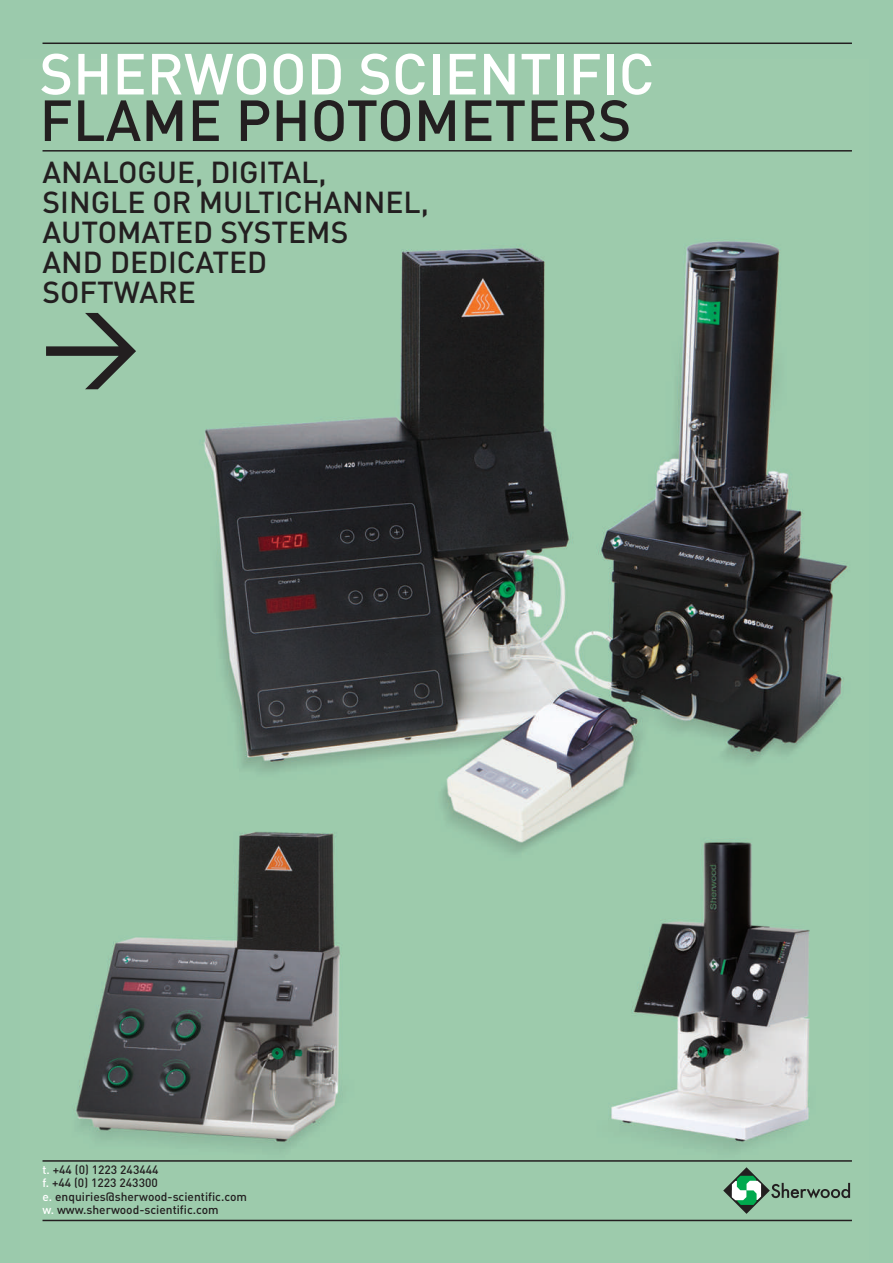
<style>
.page{position:relative;width:893px;height:1263px;background:#9bcaac}
.page>*{position:absolute;margin:0;border:0;box-sizing:border-box;transform-origin:0 0}
.t1{font:500 57px "DIN";color:#fff}
.t2{font:500 57px "DIN";color:#231f20}
.t3{font:500 30px/30px "DIN";color:#231f20}
.t4{font:500 12px/13.5px "DIN";color:#231f20}
.s1{color:#fff}
</style>
<div class="page">
<img style="left:42px;top:150px;width:810px;height:1072px">
<hr style="left:43px;top:1220px;width:809px;height:1px;background:#231f20">
<hr style="left:43px;top:1160px;width:809px;height:2px;background:#231f20">
<svg style="left:723px;top:1167px;width:127px;height:47px"></svg>
<hr style="left:43px;top:150px;width:809px;height:2px;background:#231f20">
<hr style="left:43px;top:43px;width:809px;height:1px;background:#231f20">
<svg style="left:46px;top:313px;width:90px;height:76px"></svg>
<h1 class="t1" style="left:40px;top:41px;width:616px">SHERWOOD SCIENTIFIC</h1>
<h1 class="t2" style="left:40px;top:88px;width:593px">FLAME PHOTOMETERS</h1>
<h2 class="t3" style="left:43px;top:158px;width:388px">ANALOGUE, DIGITAL,<br>SINGLE OR MULTICHANNEL,<br>AUTOMATED SYSTEMS<br>AND DEDICATED<br>SOFTWARE</h2>
<p class="t4" style="left:43px;top:1163px;width:206px"><span class="s1">t.</span> +44 (0) 1223 243444<br><span class="s1">f.</span> +44 (0) 1223 243300<br><span class="s1">e.</span> enquiries@sherwood-scientific.com <span class="s1">w.</span> www.sherwood-scientific.com</p>
</div>
